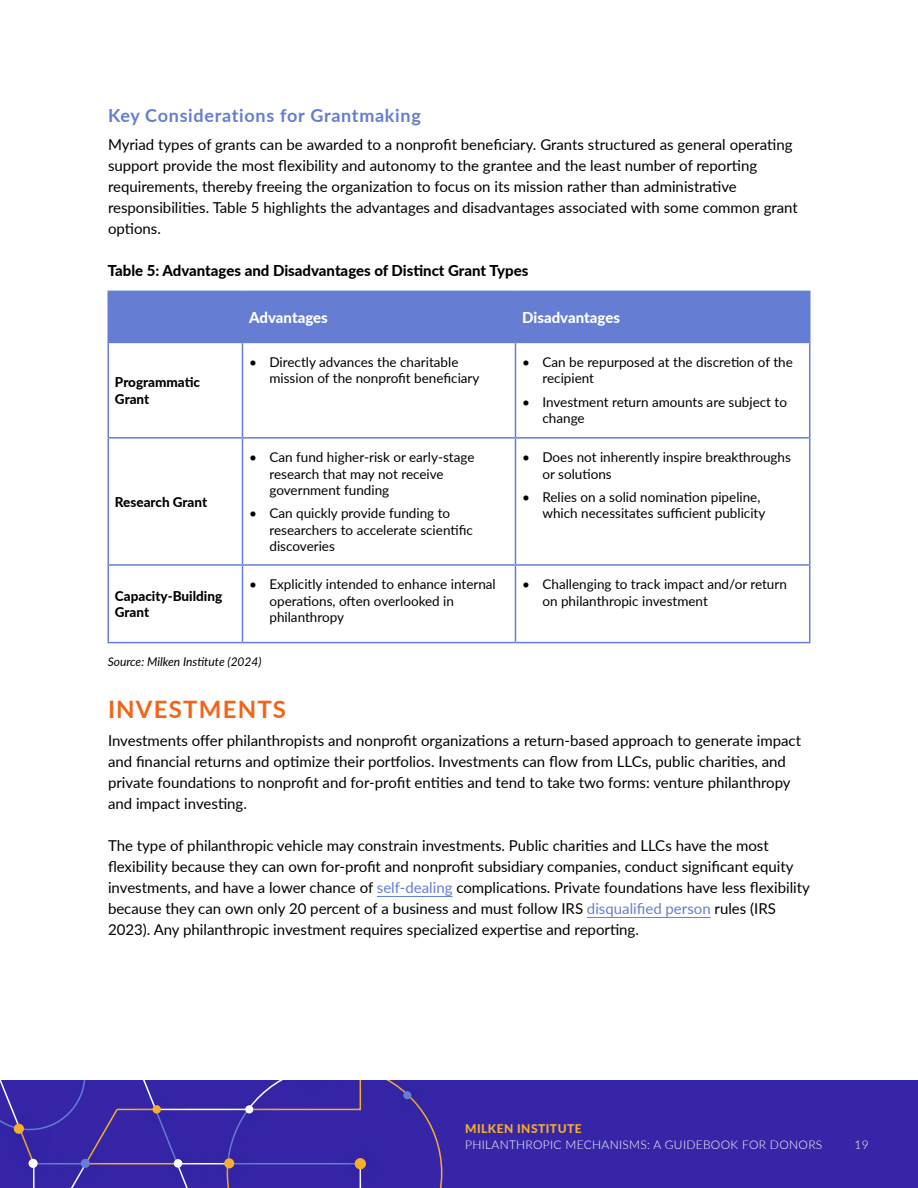
<style>
.page{position:relative;width:918px;height:1188px;background:#fff}
.page>*{position:absolute;margin:0;border:0;box-sizing:border-box;transform-origin:0 0}
.t1{font:700 24px "Lato";letter-spacing:.05em;color:#f26419}
.t2{font:700 18px "Lato";letter-spacing:.04em;color:#657ed4}
.t3{font:15px/21px "Lato";color:#000}
.t4{font:800 15px "Lato";color:#000}
.t5{font:800 15px "Lato";color:#fff}
.t6{font:13.5px/16.5px "Lato";color:#000}
.t7{font:800 13.5px/16.5px "Lato";color:#000}
.t8{font:300 12px "Lato";letter-spacing:.025em;color:#fff}
.t9{font:italic 12px "Lato";color:#000}
.t10{font:800 12px "Lato";letter-spacing:.04em;color:#f6ae2d}
.s1{color:#657ed4}
</style>
<div class="page">
<div style="left:0;top:1080px;width:918px;height:108px;background:#3626a7"></div>
<img style="left:81px;top:1080px;width:5px;height:16px">
<img style="left:143px;top:1080px;width:12px;height:27px">
<img style="left:311px;top:1158px;width:55px;height:30px">
<div style="left:355px;top:1158px;width:11px;height:11px;background:#f6ae2d;border-radius:50%"></div>
<img style="left:239px;top:1106px;width:52px;height:59px">
<img style="left:147px;top:1107px;width:92px;height:81px">
<div style="left:174px;top:1159px;width:8px;height:9px;background:#fff;border-radius:50%"></div>
<img style="left:95px;top:1108px;width:52px;height:57px">
<img style="left:81px;top:1146px;width:14px;height:27px">
<img style="left:0;top:1080px;width:81px;height:108px">
<div style="left:14px;top:1124px;width:10px;height:10px;background:#f6ae2d;border-radius:50%"></div>
<img style="left:421px;top:1108px;width:20px;height:48px">
<img style="left:386px;top:1080px;width:35px;height:31px">
<img style="left:250px;top:1080px;width:112px;height:53px">
<div style="left:109px;top:292px;width:700px;height:50px;background:#657ed4"></div>
<hr style="left:107px;top:343px;width:2px;height:94px;background:#657ed4">
<hr style="left:242px;top:343px;width:1px;height:94px;background:#657ed4">
<hr style="left:515px;top:343px;width:1px;height:94px;background:#657ed4">
<hr style="left:809px;top:343px;width:2px;height:94px;background:#657ed4">
<hr style="left:107px;top:437px;width:135px;height:2px;background:#657ed4">
<hr style="left:107px;top:439px;width:2px;height:125px;background:#657ed4">
<hr style="left:242px;top:437px;width:273px;height:2px;background:#657ed4">
<hr style="left:242px;top:439px;width:1px;height:125px;background:#657ed4">
<hr style="left:515px;top:437px;width:296px;height:2px;background:#657ed4">
<hr style="left:515px;top:439px;width:1px;height:125px;background:#657ed4">
<hr style="left:809px;top:439px;width:2px;height:125px;background:#657ed4">
<hr style="left:107px;top:564px;width:135px;height:2px;background:#657ed4">
<hr style="left:107px;top:566px;width:2px;height:76px;background:#657ed4">
<hr style="left:242px;top:564px;width:273px;height:2px;background:#657ed4">
<hr style="left:242px;top:566px;width:1px;height:76px;background:#657ed4">
<hr style="left:515px;top:564px;width:296px;height:2px;background:#657ed4">
<hr style="left:515px;top:566px;width:1px;height:76px;background:#657ed4">
<hr style="left:809px;top:566px;width:2px;height:76px;background:#657ed4">
<hr style="left:107px;top:642px;width:135px;height:1px;background:#657ed4">
<hr style="left:242px;top:642px;width:273px;height:1px;background:#657ed4">
<hr style="left:515px;top:642px;width:296px;height:1px;background:#657ed4">
<hr style="left:107px;top:291px;width:135px;height:1px;background:#657ed4">
<hr style="left:107px;top:292px;width:2px;height:50px;background:#657ed4">
<hr style="left:242px;top:291px;width:273px;height:1px;background:#657ed4">
<hr style="left:515px;top:291px;width:296px;height:1px;background:#657ed4">
<hr style="left:809px;top:292px;width:2px;height:50px;background:#657ed4">
<hr style="left:107px;top:342px;width:135px;height:1px;background:#657ed4">
<hr style="left:242px;top:342px;width:273px;height:1px;background:#657ed4">
<hr style="left:515px;top:342px;width:296px;height:1px;background:#657ed4">
<hr style="left:377px;top:896px;width:76px;height:1px;background:#657ed4">
<hr style="left:587px;top:917px;width:124px;height:1px;background:#657ed4">
<p class="t2" style="left:108px;top:103px;width:314px">Key Considerations for Grantmaking</p>
<p class="t3" style="left:108px;top:134px;width:691px">Myriad types of grants can be awarded to a nonprofit beneficiary. Grants structured as general operating support provide the most flexibility and autonomy to the grantee and the least number of reporting requirements, thereby freeing the organization to focus on its mission rather than administrative responsibilities. Table 5 highlights the advantages and disadvantages associated with some common grant options.</p>
<p class="t4" style="left:108px;top:259px;width:422px">Table 5: Advantages and Disadvantages of Distinct Grant Types</p>
<p class="t7" style="left:115px;top:374px;width:87px">Programmatic<br>Grant</p>
<p class="t7" style="left:115px;top:493px;width:94px">Research Grant</p>
<p class="t5" style="left:249px;top:306px;width:80px">Advantages</p>
<p class="t5" style="left:522px;top:306px;width:99px">Disadvantages</p>
<p class="t6" style="left:269px;top:353px;width:212px;text-indent:-20px">• Directly advances the charitable mission of the nonprofit beneficiary</p>
<p class="t6" style="left:542px;top:353px;width:252px;text-indent:-20px">• Can be repurposed at the discretion of the recipient</p>
<p class="t6" style="left:542px;top:393px;width:246px;text-indent:-20px">• Investment return amounts are subject to change</p>
<p class="t6" style="left:269px;top:448px;width:207px;text-indent:-20px">• Can fund higher-risk or early-stage research that may not receive government funding</p>
<p class="t6" style="left:269px;top:505px;width:205px;text-indent:-20px">• Can quickly provide funding to researchers to accelerate scientific discoveries</p>
<p class="t6" style="left:542px;top:448px;width:250px;text-indent:-20px">• Does not inherently inspire breakthroughs or solutions</p>
<p class="t6" style="left:542px;top:488px;width:224px;text-indent:-20px">• Relies on a solid nomination pipeline, which necessitates sufficient publicity</p>
<p class="t7" style="left:115px;top:587px;width:109px">Capacity-Building<br>Grant</p>
<p class="t6" style="left:269px;top:576px;width:228px;text-indent:-20px">• Explicitly intended to enhance internal operations, often overlooked in philanthropy</p>
<p class="t6" style="left:542px;top:576px;width:246px;text-indent:-20px">• Challenging to track impact and/or return on philanthropic investment</p>
<p class="t9" style="left:108px;top:654px;width:155px">Source: Milken Institute (2024)</p>
<h1 class="t1" style="left:108px;top:692px;width:180px">INVESTMENTS</h1>
<p class="t3" style="left:108px;top:729px;width:695px">Investments offer philanthropists and nonprofit organizations a return-based approach to generate impact and financial returns and optimize their portfolios. Investments can flow from LLCs, public charities, and private foundations to nonprofit and for-profit entities and tend to take two forms: venture philanthropy and impact investing.</p>
<p class="t3" style="left:108px;top:834px;width:703px">The type of philanthropic vehicle may constrain investments. Public charities and LLCs have the most flexibility because they can own for-profit and nonprofit subsidiary companies, conduct significant equity investments, and have a lower chance of <span class="s1">self-dealing</span> complications. Private foundations have less flexibility because they can own only 20 percent of a business and must follow IRS <span class="s1">disqualified person</span> rules (IRS 2023). Any philanthropic investment requires specialized expertise and reporting.</p>
<p class="t10" style="left:465px;top:1120px;width:118px">MILKEN INSTITUTE</p>
<p class="t8" style="left:465px;top:1137px;width:359px">PHILANTHROPIC MECHANISMS: A GUIDEBOOK FOR DONORS</p>
<p class="t8" style="left:855px;top:1137px;width:16px">19</p>
</div>
